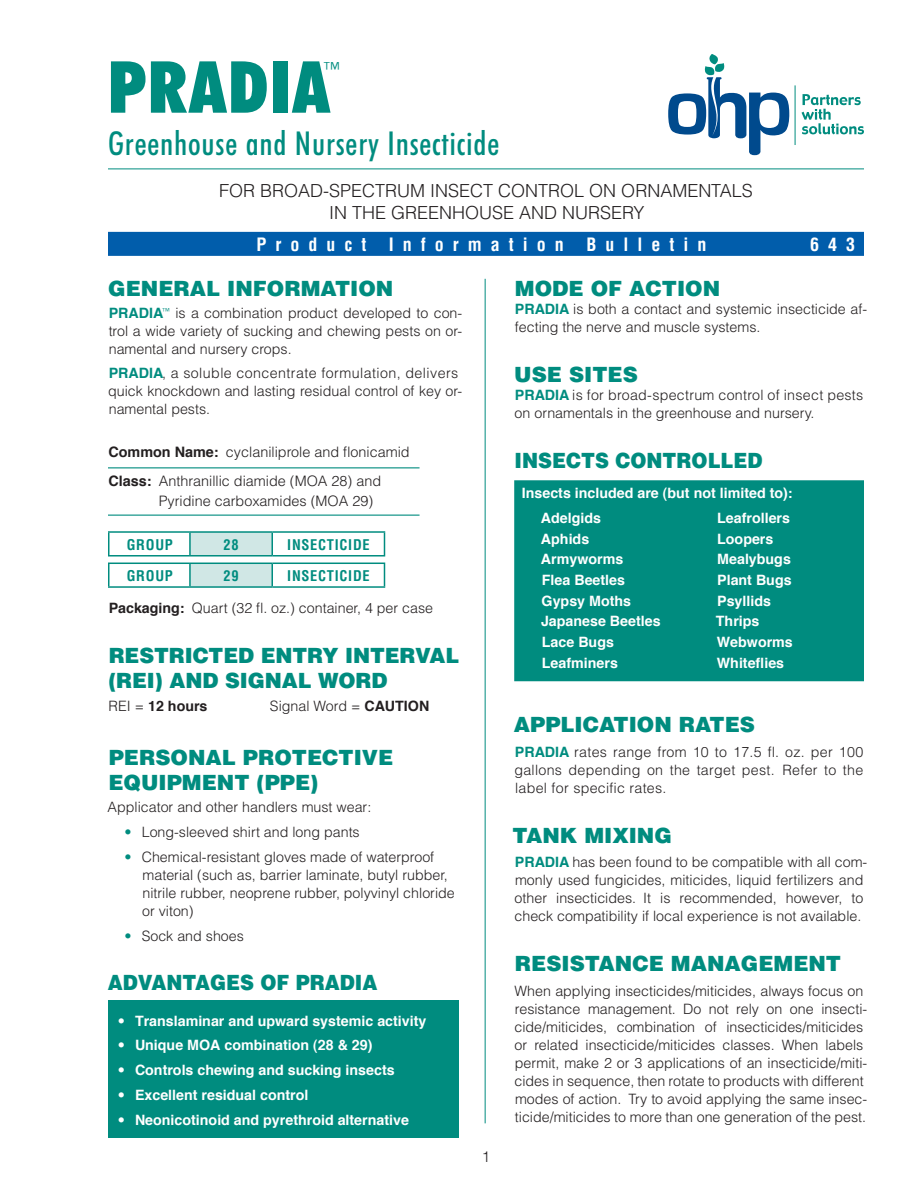
<style>
.page{position:relative;width:918px;height:1188px;background:#fff}
.page>*{position:absolute;margin:0;border:0;box-sizing:border-box;transform-origin:0 0}
.t1{font:700 expanded 72px "Futuri Condensed SW";letter-spacing:.025em;color:#008c7f}
.t2{font:33px "Futuri Condensed SW";letter-spacing:.025em;color:#008c7f}
.t3{font:900 21px/25.2px "Helvetica";color:#008c7f}
.t4{font:900 21px "Helvetica";color:#008c7f;scale:.92 1}
.t5{font:300 18px/21.6px "Helvetica";color:#231f20;text-align:center}
.t6{font:700 condensed 18px "Helvetica";letter-spacing:.5em;color:#fff}
.t7{font:300 18px "Helvetica";color:#008c7f}
.t8{font:300 15px "Helvetica";color:#231f20}
.t9{font:300 14.4px/29.2px "Helvetica";color:#231f20}
.t10{font:700 condensed 14.4px "Helvetica";letter-spacing:.05em;color:#008c7f}
.t11{font:300 14.25px/18px "Helvetica";color:#231f20}
.t12{font:700 14.25px "Helvetica";color:#fff}
.t13{font:700 14.25px "Helvetica";color:#231f20}
.s1{font-weight:700;color:#008c7f}
.s2{font-weight:700}
.s3{font-weight:300}
.s4{color:#008c7f}
</style>
<div class="page">
<hr style="left:108px;top:169px;width:756px;height:1px;background:#008c7f">
<hr style="left:108px;top:467px;width:312px;height:1px;background:#008c7f">
<hr style="left:108px;top:515px;width:312px;height:1px;background:#008c7f">
<div style="left:190px;top:532px;width:82px;height:24px;background:#d0e7e5"></div>
<hr style="left:108px;top:531px;width:82px;height:2px;background:#008c7f">
<hr style="left:108px;top:533px;width:2px;height:22px;background:#008c7f">
<hr style="left:190px;top:531px;width:82px;height:2px;background:#008c7f">
<hr style="left:189px;top:533px;width:2px;height:22px;background:#008c7f">
<hr style="left:272px;top:531px;width:113px;height:2px;background:#008c7f">
<hr style="left:271px;top:533px;width:2px;height:22px;background:#008c7f">
<svg style="left:384px;top:533px;width:1px;height:22px"></svg>
<hr style="left:108px;top:555px;width:82px;height:2px;background:#008c7f">
<hr style="left:190px;top:555px;width:82px;height:2px;background:#008c7f">
<hr style="left:272px;top:555px;width:113px;height:2px;background:#008c7f">
<div style="left:190px;top:563px;width:82px;height:24px;background:#d0e7e5"></div>
<hr style="left:108px;top:563px;width:82px;height:1px;background:#008c7f">
<hr style="left:108px;top:564px;width:2px;height:22px;background:#008c7f">
<hr style="left:190px;top:563px;width:82px;height:1px;background:#008c7f">
<hr style="left:189px;top:564px;width:2px;height:22px;background:#008c7f">
<hr style="left:272px;top:563px;width:113px;height:1px;background:#008c7f">
<hr style="left:271px;top:564px;width:2px;height:22px;background:#008c7f">
<svg style="left:384px;top:564px;width:1px;height:22px"></svg>
<hr style="left:108px;top:586px;width:82px;height:2px;background:#008c7f">
<hr style="left:190px;top:586px;width:82px;height:2px;background:#008c7f">
<hr style="left:272px;top:586px;width:113px;height:2px;background:#008c7f">
<div style="left:108px;top:1001px;width:351px;height:137px;background:#008c7f"></div>
<div style="left:514px;top:480px;width:350px;height:201px;background:#008c7f"></div>
<hr style="left:485px;top:279px;width:1px;height:844px;background:#008c7f">
<svg style="left:802px;top:94px;width:62px;height:40px"></svg>
<hr style="left:795px;top:85px;width:1px;height:60px;background:#008c7f">
<svg style="left:668px;top:54px;width:121px;height:101px"></svg>
<div style="left:108px;top:232px;width:756px;height:24px;background:#015dab;border:2px solid #015dab"></div>
<p class="t1" style="left:108px;top:38px;width:223px">PRADIA</p>
<p class="t7" style="left:323px;top:58px;width:18px">™</p>
<p class="t2" style="left:108px;top:123px;width:393px">Greenhouse and Nursery Insecticide</p>
<p class="t5" style="left:219px;top:180px;width:535px">FOR BROAD-SPECTRUM INSECT CONTROL ON ORNAMENTALS<br>IN THE GREENHOUSE AND NURSERY</p>
<p class="t6" style="left:256px;top:233px;width:111px">Product</p>
<p class="t6" style="left:389px;top:233px;width:177px">Information</p>
<p class="t6" style="left:586px;top:233px;width:122px">Bulletin</p>
<p class="t6" style="left:810px;top:233px;width:46px">643</p>
<p class="t3" style="left:108px;top:275px;width:287px">GENERAL INFORMATION</p>
<p class="t11" style="left:109px;top:303px;width:355px;text-align:justify"><span class="s1">PRADIA</span><sup>™</sup> is a combination product developed to con&shy;trol a wide variety of sucking and chewing pests on or&shy;namental and nursery crops.</p>
<p class="t11" style="left:108px;top:364px;width:356px"><span class="s1">PRADIA</span>, a soluble concentrate formulation, delivers quick knockdown and lasting residual control of key or&shy;namental pests.</p>
<p class="t9" style="left:108px;top:437px;width:303px"><span class="s2">Common Name:</span> cyclaniliprole and flonicamid<br><span class="s2">Class:</span> Anthranillic diamide (MOA 28) and</p>
<p class="t9" style="left:159px;top:486px;width:216px">Pyridine carboxamides (MOA 29)</p>
<p class="t10" style="left:127px;top:535px;width:48px">GROUP</p>
<p class="t10" style="left:223px;top:535px;width:17px">28</p>
<p class="t10" style="left:287px;top:535px;width:84px">INSECTICIDE</p>
<p class="t10" style="left:127px;top:566px;width:48px">GROUP</p>
<p class="t10" style="left:223px;top:566px;width:17px">29</p>
<p class="t10" style="left:287px;top:566px;width:84px">INSECTICIDE</p>
<p class="t11" style="left:109px;top:599px;width:326px"><span class="s2">Packaging:</span> Quart (32 fl. oz.) container, 4 per case</p>
<p class="t3" style="left:108px;top:643px;width:352px">RESTRICTED ENTRY INTERVAL (REI) AND SIGNAL WORD</p>
<p class="t13" style="left:109px;top:697px;width:100px"><span class="s3">REI =</span> 12 hours</p>
<p class="t11" style="left:270px;top:697px;width:161px">Signal Word = <span class="s2">CAUTION</span></p>
<p class="t3" style="left:108px;top:744px;width:287px">PERSONAL PROTECTIVE<br>EQUIPMENT (PPE)</p>
<p class="t11" style="left:108px;top:798px;width:265px">Applicator and other handlers must wear:</p>
<p class="t11" style="left:125px;top:823px;width:237px"><span class="s4">•</span> Long-sleeved shirt and long pants</p>
<p class="t11" style="left:142px;top:848px;width:314px;text-indent:-18px"><span class="s4">•</span> Chemical-resistant gloves made of waterproof material (such as, barrier laminate, butyl rubber, nitrile rubber, neoprene rubber, polyvinyl chloride or viton)</p>
<p class="t11" style="left:125px;top:926px;width:121px"><span class="s4">•</span> Sock and shoes</p>
<p class="t4" style="left:108px;top:969px;width:295px">ADVANTAGES OF PRADIA</p>
<p class="t12" style="left:118px;top:1012px;width:310px"><span class="s3">•</span> Translaminar and upward systemic activity</p>
<p class="t12" style="left:118px;top:1036px;width:256px"><span class="s3">•</span> Unique MOA combination (28 &amp; 29)</p>
<p class="t12" style="left:118px;top:1061px;width:278px"><span class="s3">•</span> Controls chewing and sucking insects</p>
<p class="t12" style="left:118px;top:1086px;width:192px"><span class="s3">•</span> Excellent residual control</p>
<p class="t12" style="left:118px;top:1111px;width:293px"><span class="s3">•</span> Neonicotinoid and pyrethroid alternative</p>
<p class="t8" style="left:482px;top:1148px;width:10px">1</p>
<p class="t3" style="left:515px;top:275px;width:207px">MODE OF ACTION</p>
<p class="t11" style="left:515px;top:299px;width:354px"><span class="s1">PRADIA</span> is both a contact and systemic insecticide af&shy;fecting the nerve and muscle systems.</p>
<p class="t3" style="left:514px;top:361px;width:125px">USE SITES</p>
<p class="t11" style="left:515px;top:385px;width:350px"><span class="s1">PRADIA</span> is for broad-spectrum control of insect pests on ornamentals in the greenhouse and nursery.</p>
<p class="t4" style="left:515px;top:446px;width:271px">INSECTS CONTROLLED</p>
<p class="t12" style="left:522px;top:484px;width:272px">Insects included are (but not limited to):</p>
<p class="t12" style="left:541px;top:509px;width:62px">Adelgids</p>
<p class="t12" style="left:541px;top:530px;width:50px">Aphids</p>
<p class="t12" style="left:541px;top:550px;width:84px">Armyworms</p>
<p class="t12" style="left:542px;top:571px;width:85px">Flea Beetles</p>
<p class="t12" style="left:542px;top:592px;width:91px">Gypsy Moths</p>
<p class="t12" style="left:541px;top:612px;width:121px">Japanese Beetles</p>
<p class="t12" style="left:542px;top:633px;width:74px">Lace Bugs</p>
<p class="t12" style="left:542px;top:654px;width:78px">Leafminers</p>
<p class="t12" style="left:717px;top:509px;width:74px">Leafrollers</p>
<p class="t12" style="left:717px;top:530px;width:58px">Loopers</p>
<p class="t12" style="left:717px;top:550px;width:75px">Mealybugs</p>
<p class="t12" style="left:717px;top:571px;width:76px">Plant Bugs</p>
<p class="t12" style="left:717px;top:592px;width:55px">Psyllids</p>
<p class="t12" style="left:716px;top:612px;width:45px">Thrips</p>
<p class="t12" style="left:717px;top:633px;width:78px">Webworms</p>
<p class="t12" style="left:717px;top:654px;width:69px">Whiteflies</p>
<p class="t3" style="left:514px;top:711px;width:243px">APPLICATION RATES</p>
<p class="t11" style="left:514px;top:743px;width:350px;text-align:justify"><span class="s1">PRADIA</span> rates range from 10 to 17.5 fl. oz. per 100 gallons depending on the target pest. Refer to the label for specific rates.</p>
<p class="t3" style="left:512px;top:822px;width:161px">TANK MIXING</p>
<p class="t11" style="left:515px;top:853px;width:354px"><span class="s1">PRADIA</span> has been found to be compatible with all com&shy;monly used fungicides, miticides, liquid fertilizers and other insecticides. It is recommended, however, to check compatibility if local experience is not available.</p>
<p class="t3" style="left:515px;top:951px;width:328px">RESISTANCE MANAGEMENT</p>
<p class="t11" style="left:515px;top:982px;width:354px">When applying insecticides/miticides, always focus on resistance management. Do not rely on one insecti&shy;cide/miticides, combination of insecticides/miticides or related insecticide/miticides classes. When labels permit, make 2 or 3 applications of an insecticide/miti&shy;cides in sequence, then rotate to products with different modes of action. Try to avoid applying the same insec&shy;ticide/miticides to more than one generation of the pest.</p>
</div>
